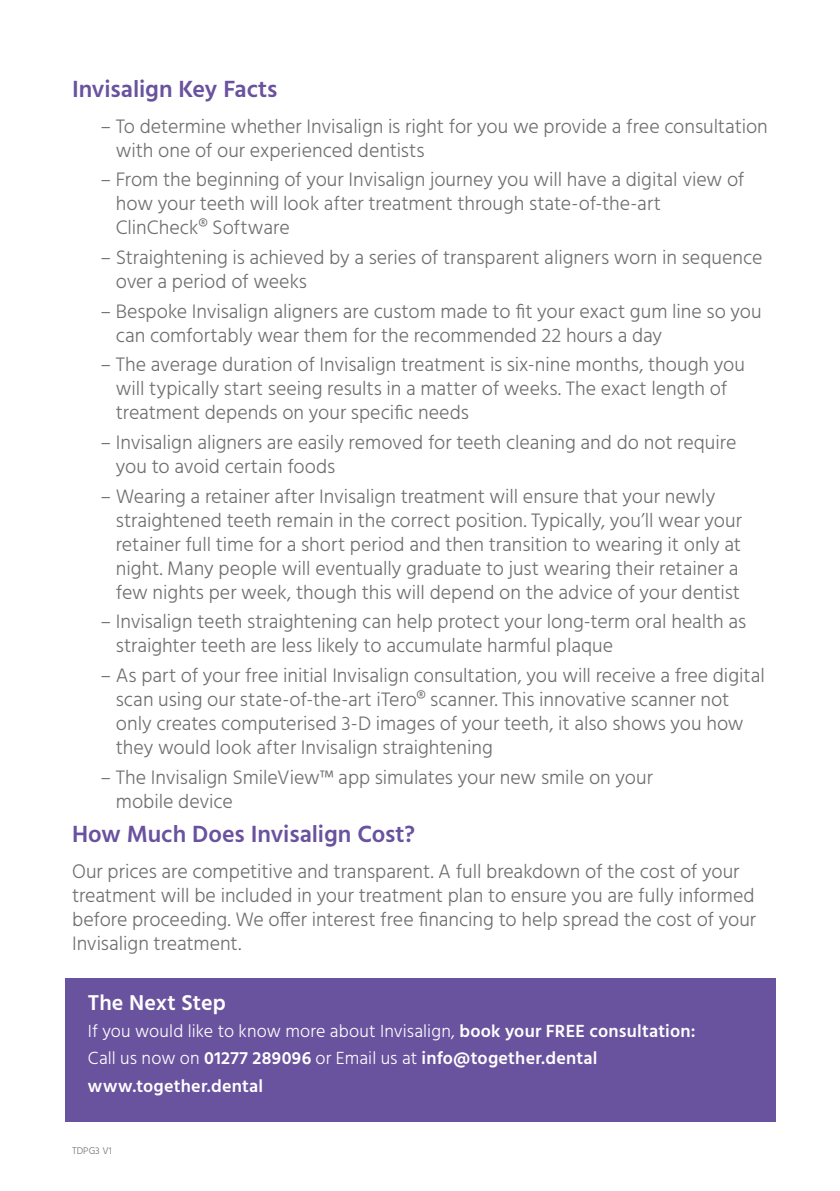
<style>
.page{position:relative;width:840px;height:1191px;background:#fff}
.page>*{position:absolute;margin:0;border:0;box-sizing:border-box;transform-origin:0 0}
.t1{font:600 24px "Hind";letter-spacing:-.005em;color:#69529e}
.t2{font:600 22px "Hind";color:#fff}
.t3{font:300 20px/24px "Hind";letter-spacing:-.005em;color:#706f6f}
.t4{font:600 18px/27.2px "Hind";letter-spacing:.01em;color:#fff}
.t5{font:300 10px "Hind";color:#706f6f}
.s1{font-weight:300}
</style>
<div class="page">
<div style="left:65px;top:978px;width:709px;height:143px;background:#69529e"></div>
<p class="t1" style="left:72px;top:72px;width:207px">Invisalign Key Facts</p>
<p class="t3" style="left:116px;top:115px;width:653px;text-indent:-15px">– To determine whether Invisalign is right for you we provide a free consultation with one of our experienced dentists</p>
<p class="t3" style="left:116px;top:169px;width:629px;text-indent:-15px">– From the beginning of your Invisalign journey you will have a digital view of how your teeth will look after treatment through state-of-the-art<br>ClinCheck® Software</p>
<p class="t3" style="left:116px;top:246px;width:647px;text-indent:-15px">– Straightening is achieved by a series of transparent aligners worn in sequence over a period of weeks</p>
<p class="t3" style="left:116px;top:300px;width:647px;text-indent:-15px">– Bespoke Invisalign aligners are custom made to fit your exact gum line so you can comfortably wear them for the recommended 22 hours a day</p>
<p class="t3" style="left:116px;top:354px;width:630px;text-indent:-15px">– The average duration of Invisalign treatment is six-nine months, though you will typically start seeing results in a matter of weeks. The exact length of treatment depends on your specific needs</p>
<p class="t3" style="left:116px;top:431px;width:621px;text-indent:-15px">– Invisalign aligners are easily removed for teeth cleaning and do not require you to avoid certain foods</p>
<p class="t3" style="left:116px;top:485px;width:627px;text-indent:-15px">– Wearing a retainer after Invisalign treatment will ensure that your newly straightened teeth remain in the correct position. Typically, you’ll wear your retainer full time for a short period and then transition to wearing it only at night. Many people will eventually graduate to just wearing their retainer a few nights per week, though this will depend on the advice of your dentist</p>
<p class="t3" style="left:116px;top:611px;width:631px;text-indent:-15px">– Invisalign teeth straightening can help protect your long-term oral health as straighter teeth are less likely to accumulate harmful plaque</p>
<p class="t3" style="left:116px;top:664px;width:650px;text-indent:-15px">– As part of your free initial Invisalign consultation, you will receive a free digital scan using our state-of-the-art iTero® scanner. This innovative scanner not only creates computerised 3-D images of your teeth, it also shows you how they would look after Invisalign straightening</p>
<p class="t3" style="left:116px;top:766px;width:538px;text-indent:-15px">– The Invisalign SmileView™ app simulates your new smile on your mobile device</p>
<p class="t1" style="left:72px;top:817px;width:344px">How Much Does Invisalign Cost?</p>
<p class="t3" style="left:72px;top:860px;width:685px">Our prices are competitive and transparent. A full breakdown of the cost of your treatment will be included in your treatment plan to ensure you are fully informed before proceeding. We offer interest free financing to help spread the cost of your Invisalign treatment.</p>
<p class="t2" style="left:88px;top:987px;width:139px">The Next Step</p>
<p class="t4" style="left:88px;top:1018px;width:608px"><span class="s1">If you would like to know more about Invisalign,</span> book your FREE consultation:<br><span class="s1">Call us now on</span> 01277 289096 <span class="s1">or Email us at</span> info@together.dental www.together.dental</p>
<p class="t5" style="left:72px;top:1144px;width:41px">TDPG3 V1</p>
</div>
